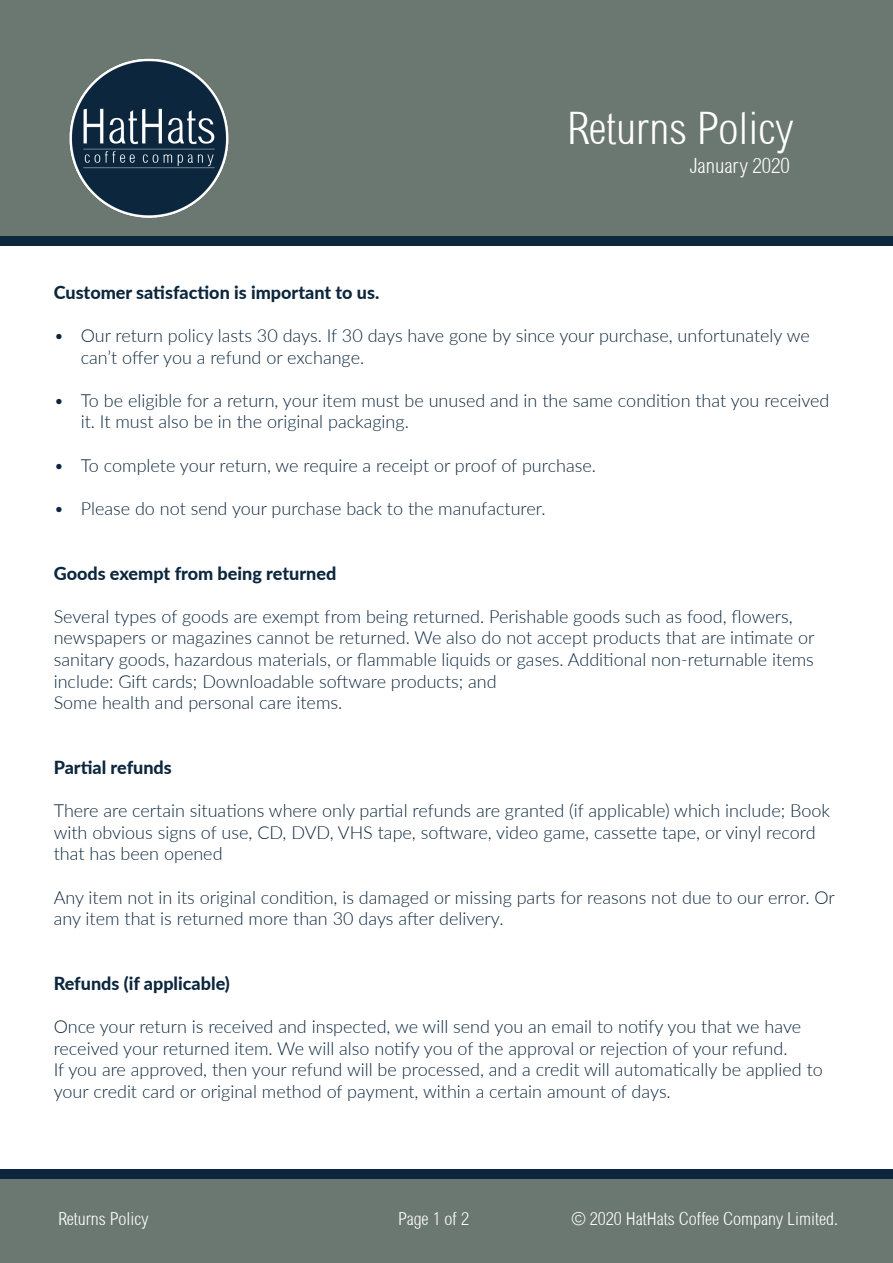
<style>
.page{position:relative;width:893px;height:1263px;background:#fff}
.page>*{position:absolute;margin:0;border:0;box-sizing:border-box;transform-origin:0 0}
.t1{font:45px "Sertig";color:#fff}
.t2{font:21px "Sertig";color:#fff}
.t3{font:300 18px/21.6px "Lato";color:#0c273d}
.t4{font:800 18px "Lato";color:#0c273d}
.t5{font:18px "Sertig";color:#fff}
</style>
<div class="page">
<div style="left:0;top:0;width:893px;height:236px;background:#6b7771"></div>
<img style="left:69px;top:58px;width:160px;height:160px">
<div style="left:0;top:1179px;width:893px;height:84px;background:#6b7771"></div>
<div style="left:0;top:236px;width:893px;height:10px;background:#0c273d"></div>
<div style="left:0;top:1169px;width:893px;height:10px;background:#0c273d"></div>
<h1 class="t1" style="left:567px;top:102px;width:228px">Returns Policy</h1>
<p class="t2" style="left:690px;top:153px;width:102px">January 2020</p>
<p class="t4" style="left:54px;top:279px;width:327px">Customer satisfaction is important to us.</p>
<p class="t3" style="left:81px;top:324px;width:730px;text-indent:-27px">• Our return policy lasts 30 days. If 30 days have gone by since your purchase, unfortunately we can’t offer you a refund or exchange.</p>
<p class="t3" style="left:81px;top:389px;width:750px;text-indent:-27px">• To be eligible for a return, your item must be unused and in the same condition that you received it. It must also be in the original packaging.</p>
<p class="t3" style="left:54px;top:454px;width:544px">• To complete your return, we require a receipt or proof of purchase.</p>
<p class="t3" style="left:54px;top:497px;width:493px">• Please do not send your purchase back to the manufacturer.</p>
<p class="t4" style="left:54px;top:560px;width:284px">Goods exempt from being returned</p>
<p class="t3" style="left:54px;top:605px;width:762px">Several types of goods are exempt from being returned. Perishable goods such as food, flowers, newspapers or magazines cannot be returned. We also do not accept products that are intimate or sanitary goods, hazardous materials, or flammable liquids or gases. Additional non-returnable items include: Gift cards; Downloadable software products; and<br>Some health and personal care items.</p>
<p class="t4" style="left:54px;top:754px;width:120px">Partial refunds</p>
<p class="t3" style="left:54px;top:799px;width:778px">There are certain situations where only partial refunds are granted (if applicable) which include; Book with obvious signs of use, CD, DVD, VHS tape, software, video game, cassette tape, or vinyl record that has been opened</p>
<p class="t3" style="left:54px;top:886px;width:783px">Any item not in its original condition, is damaged or missing parts for reasons not due to our error. Or any item that is returned more than 30 days after delivery.</p>
<p class="t4" style="left:54px;top:970px;width:178px">Refunds (if applicable)</p>
<p class="t3" style="left:54px;top:1015px;width:771px">Once your return is received and inspected, we will send you an email to notify you that we have received your returned item. We will also notify you of the approval or rejection of your refund.<br>If you are approved, then your refund will be processed, and a credit will automatically be applied to your credit card or original method of payment, within a certain amount of days.</p>
<p class="t5" style="left:58px;top:1208px;width:92px">Returns Policy</p>
<p class="t5" style="left:398px;top:1208px;width:72px">Page 1 of 2</p>
<p class="t5" style="left:571px;top:1208px;width:268px">© 2020 HatHats Coffee Company Limited.</p>
</div>
